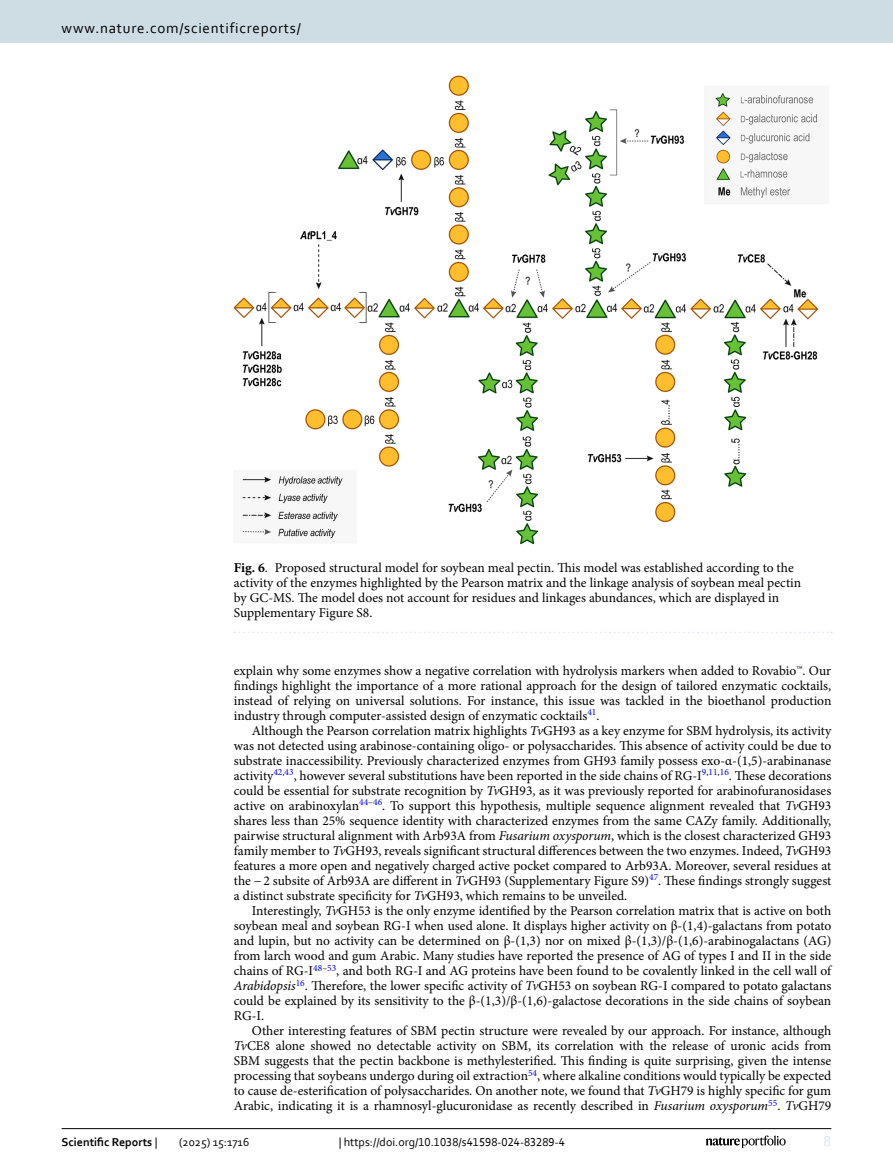
<style>
.page{position:relative;width:893px;height:1174px;background:#fff}
.page>*{position:absolute;margin:0;border:0;box-sizing:border-box;transform-origin:0 0}
.t1{font:15px "Corbel";letter-spacing:.05em;color:#000}
.t2{font:15px "Corbel";color:#d9e4eb}
.Body_Text_Indent{font:13.5px/15px "Minion Pro";color:#000;text-align:justify}
.Figure_Caption{font:13.5px/15px "Minion Pro";color:#000}
.t3{font:12px "Corbel";color:#000}
.t4{font:700 12px "Corbel";color:#000}
.s1{font-weight:700}
.s2{font-style:italic}
.s3{font-weight:400}
</style>
<div class="page">
<img style="left:234px;top:76px;width:585px;height:468px">
<svg style="left:235px;top:631px;width:597px;height:2px"></svg>
<hr style="left:62px;top:1128px;width:769px;height:1px;background:#000">
<svg style="left:706px;top:1135px;width:80px;height:12px"></svg>
<div style="left:0;top:0;width:893px;height:43px;background:#cedde4"></div>
<p class="t1" style="left:62px;top:18px;width:241px">www.nature.com/scientificreports/</p>
<p class="Figure_Caption" style="left:234px;top:560px;width:569px"><span class="s1">Fig. 6</span>. Proposed structural model for soybean meal pectin. This model was established according to the activity of the enzymes highlighted by the Pearson matrix and the linkage analysis of soybean meal pectin by GC-MS. The model does not account for residues and linkages abundances, which are displayed in Supplementary Figure S8.</p>
<p class="Body_Text_Indent" style="left:234px;top:663px;width:599px">explain why some enzymes show a negative correlation with hydrolysis markers when added to Rovabio™. Our findings highlight the importance of a more rational approach for the design of tailored enzymatic cocktails, instead of relying on universal solutions. For instance, this issue was tackled in the bioethanol production industry through computer-assisted design of enzymatic cocktails<sup>41</sup>.</p>
<p class="Body_Text_Indent" style="left:234px;top:723px;width:599px;text-indent:18px">Although the Pearson correlation matrix highlights <span class="s2">Tv</span>GH93 as a key enzyme for SBM hydrolysis, its activity was not detected using arabinose-containing oligo- or polysaccharides. This absence of activity could be due to substrate inaccessibility. Previously characterized enzymes from GH93 family possess exo-α-(1,5)-arabinanase activity<sup>42</sup><sup>,</sup><sup>43</sup>, however several substitutions have been reported in the side chains of RG-I<sup>9</sup><sup>,</sup><sup>11</sup><sup>,</sup><sup>16</sup>. These decorations could be essential for substrate recognition by <span class="s2">Tv</span>GH93, as it was previously reported for arabinofuranosidases active on arabinoxylan<sup>44</sup><sup>–</sup><sup>46</sup>. To support this hypothesis, multiple sequence alignment revealed that <span class="s2">Tv</span>GH93 shares less than 25% sequence identity with characterized enzymes from the same CAZy family. Additionally, pairwise structural alignment with Arb93A from <span class="s2">Fusarium oxysporum</span>, which is the closest characterized GH93 family member to <span class="s2">Tv</span>GH93, reveals significant structural differences between the two enzymes. Indeed, <span class="s2">Tv</span>GH93 features a more open and negatively charged active pocket compared to Arb93A. Moreover, several residues at the −2 subsite of Arb93A are different in <span class="s2">Tv</span>GH93 (Supplementary Figure S9)<sup>47</sup>. These findings strongly suggest a distinct substrate specificity for <span class="s2">Tv</span>GH93, which remains to be unveiled.</p>
<p class="Body_Text_Indent" style="left:234px;top:903px;width:599px;text-indent:18px">Interestingly, <span class="s2">Tv</span>GH53 is the only enzyme identified by the Pearson correlation matrix that is active on both soybean meal and soybean RG-I when used alone. It displays higher activity on β-(1,4)-galactans from potato and lupin, but no activity can be determined on β-(1,3) nor on mixed β-(1,3)/β-(1,6)-arabinogalactans (AG) from larch wood and gum Arabic. Many studies have reported the presence of AG of types I and II in the side chains of RG-I<sup>48</sup><sup>–</sup><sup>53</sup>, and both RG-I and AG proteins have been found to be covalently linked in the cell wall of <span class="s2">Arabidopsis</span><sup>16</sup>. Therefore, the lower specific activity of <span class="s2">Tv</span>GH53 on soybean RG-I compared to potato galactans could be explained by its sensitivity to the β-(1,3)/β-(1,6)-galactose decorations in the side chains of soybean RG-I.</p>
<p class="Body_Text_Indent" style="left:234px;top:1023px;width:599px;text-indent:18px">Other interesting features of SBM pectin structure were revealed by our approach. For instance, although <span class="s2">Tv</span>CE8 alone showed no detectable activity on SBM, its correlation with the release of uronic acids from SBM suggests that the pectin backbone is methylesterified. This finding is quite surprising, given the intense processing that soybeans undergo during oil extraction<sup>54</sup>, where alkaline conditions would typically be expected to cause de-esterification of polysaccharides. On another note, we found that <span class="s2">Tv</span>GH79 is highly specific for gum Arabic, indicating it is a rhamnosyl-glucuronidase as recently described in <span class="s2">Fusarium oxysporum</span><sup>55</sup>. <span class="s2">Tv</span>GH79</p>
<p class="t4" style="left:62px;top:1134px;width:97px">Scientific Reports <span class="s3">|</span></p>
<p class="t3" style="left:179px;top:1134px;width:72px">(2025) 15:1716</p>
<p class="t3" style="left:339px;top:1134px;width:228px">| https://doi.org/10.1038/s41598-024-83289-4</p>
<p class="t2" style="left:824px;top:1132px;width:9px">8</p>
</div>
